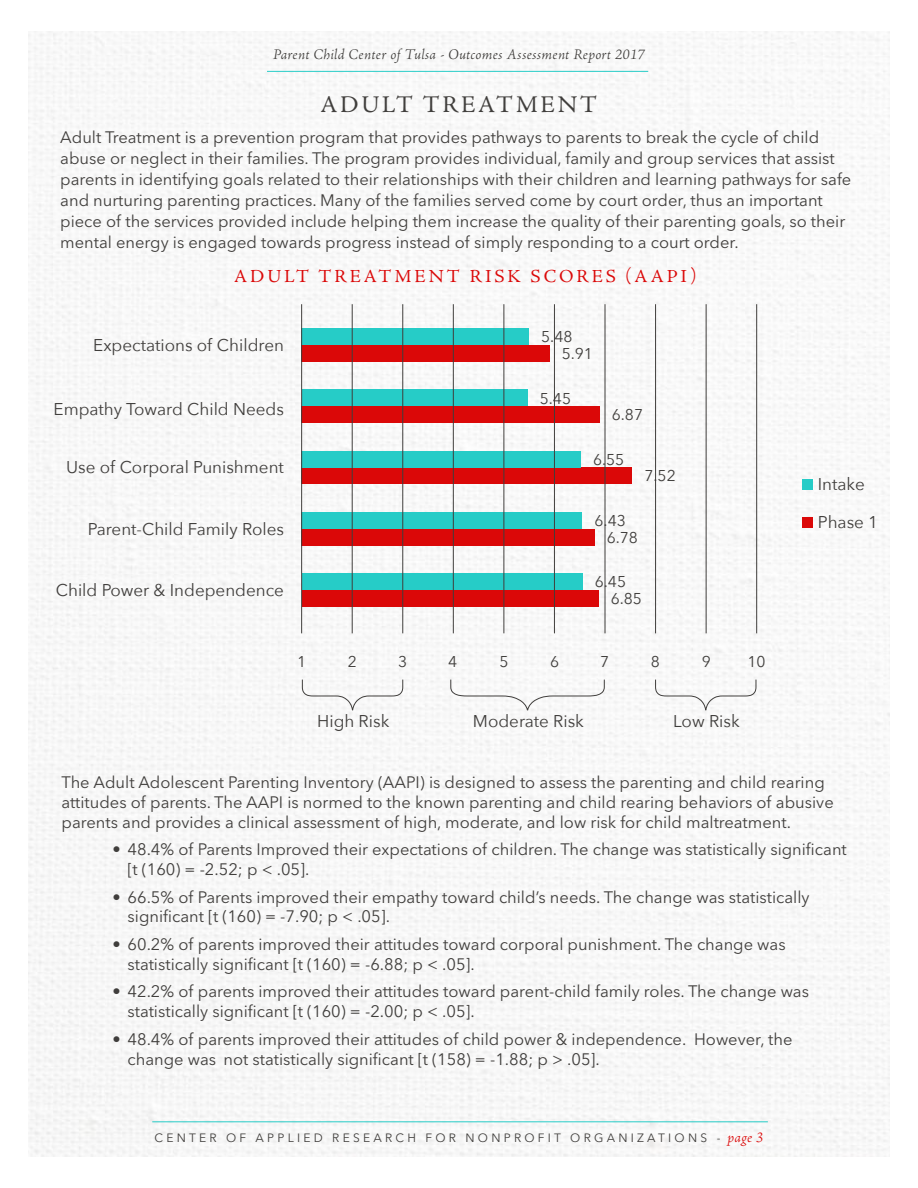
<style>
.page{position:relative;width:918px;height:1188px;background:#fff}
.page>*{position:absolute;margin:0;border:0;box-sizing:border-box;transform-origin:0 0}
.t1{font:24px "Adobe Jenson Pro";letter-spacing:.115em;color:#403e3c}
.t2{font:18.45px "Adobe Jenson Pro";letter-spacing:.165em;color:#db0808}
.t3{font:17.1px "Avenir Next";color:#403e3c}
.t4{font:16.5px/19.8px "Avenir Next LT Pro";color:#403e3c}
.t5{font:15.6px/17.1px "Avenir Next";color:#403e3c}
.t6{font:italic 300 15px "Adobe Jenson Pro";letter-spacing:.015em;color:#403e3c}
.t7{font:12px "Avenir Next LT Pro";letter-spacing:.27em;color:#403e3c}
.s1{font-family:"Adobe Jenson Pro";font-weight:300;font-style:italic;font-size:15px;color:#db0808}
</style>
<div class="page">
<img style="left:28px;top:32px;width:862px;height:1124px">
<hr style="left:267px;top:71px;width:381px;height:1px;background:#26ccc7">
<hr style="left:152px;top:1121px;width:616px;height:1px;background:#26ccc7">
<div style="left:301px;top:345px;width:248px;height:17px;background:#db0808"></div>
<div style="left:301px;top:406px;width:299px;height:17px;background:#db0808"></div>
<div style="left:301px;top:529px;width:294px;height:17px;background:#db0808"></div>
<div style="left:301px;top:468px;width:331px;height:16px;background:#db0808"></div>
<div style="left:302px;top:590px;width:297px;height:17px;background:#db0808"></div>
<div style="left:301px;top:328px;width:228px;height:17px;background:#26ccc7"></div>
<div style="left:302px;top:390px;width:226px;height:16px;background:#26ccc7"></div>
<div style="left:301px;top:512px;width:281px;height:17px;background:#26ccc7"></div>
<div style="left:301px;top:451px;width:280px;height:17px;background:#26ccc7"></div>
<div style="left:302px;top:573px;width:280px;height:17px;background:#26ccc7"></div>
<hr style="left:301px;top:304px;width:1px;height:329px;background:#403e3c">
<hr style="left:352px;top:304px;width:1px;height:329px;background:#403e3c">
<hr style="left:402px;top:304px;width:1px;height:329px;background:#403e3c">
<hr style="left:453px;top:304px;width:1px;height:329px;background:#403e3c">
<hr style="left:504px;top:304px;width:1px;height:329px;background:#403e3c">
<hr style="left:554px;top:304px;width:1px;height:329px;background:#403e3c">
<hr style="left:605px;top:304px;width:1px;height:329px;background:#403e3c">
<hr style="left:655px;top:304px;width:1px;height:329px;background:#403e3c">
<hr style="left:706px;top:304px;width:1px;height:329px;background:#403e3c">
<hr style="left:756px;top:304px;width:1px;height:329px;background:#403e3c">
<div style="left:802px;top:479px;width:11px;height:10px;background:#26ccc7"></div>
<div style="left:802px;top:517px;width:11px;height:10px;background:#db0808"></div>
<svg style="left:302px;top:679px;width:101px;height:32px"></svg>
<svg style="left:450px;top:679px;width:155px;height:32px"></svg>
<svg style="left:655px;top:679px;width:102px;height:32px"></svg>
<p class="t6" style="left:273px;top:46px;width:373px">Parent Child Center of Tulsa - Outcomes Assessment Report 2017</p>
<h1 class="t1" style="left:321px;top:91px;width:278px">ADULT TREATMENT</h1>
<p class="t4" style="left:60px;top:127px;width:793px;line-height:21px">Adult Treatment is a prevention program that provides pathways to parents to break the cycle of child abuse or neglect in their families. The program provides individual, family and group services that assist parents in identifying goals related to their relationships with their children and learning pathways for safe and nurturing parenting practices. Many of the families served come by court order, thus an important piece of the services provided include helping them increase the quality of their parenting goals, so their mental energy is engaged towards progress instead of simply responding to a court order.</p>
<p class="t2" style="left:234px;top:266px;width:464px">ADULT TREATMENT RISK SCORES (AAPI)</p>
<p class="t3" style="left:93px;top:330px;width:192px">Expectations of Children</p>
<p class="t3" style="left:54px;top:395px;width:232px">Empathy Toward Child Needs</p>
<p class="t3" style="left:66px;top:453px;width:219px">Use of Corporal Punishment</p>
<p class="t3" style="left:88px;top:514px;width:198px">Parent-Child Family Roles</p>
<p class="t3" style="left:56px;top:575px;width:230px">Child Power &amp; Independence</p>
<p class="t5" style="left:562px;top:327px;width:33px;text-indent:-20px">5.48<br>5.91</p>
<p class="t5" style="left:540px;top:390px;width:33px">5.45</p>
<p class="t5" style="left:612px;top:405px;width:33px">6.87</p>
<p class="t5" style="left:593px;top:450px;width:33px">6.55</p>
<p class="t5" style="left:645px;top:467px;width:33px">7.52</p>
<p class="t5" style="left:595px;top:512px;width:33px">6.43</p>
<p class="t5" style="left:607px;top:528px;width:33px">6.78</p>
<p class="t5" style="left:595px;top:573px;width:33px">6.45</p>
<p class="t5" style="left:611px;top:590px;width:33px">6.85</p>
<p class="t5" style="left:297px;top:652px;width:11px">1</p>
<p class="t5" style="left:348px;top:652px;width:11px">2</p>
<p class="t5" style="left:398px;top:652px;width:11px">3</p>
<p class="t5" style="left:448px;top:652px;width:11px">4</p>
<p class="t5" style="left:499px;top:652px;width:11px">5</p>
<p class="t5" style="left:550px;top:652px;width:11px">6</p>
<p class="t5" style="left:600px;top:652px;width:11px">7</p>
<p class="t5" style="left:651px;top:652px;width:11px">8</p>
<p class="t5" style="left:702px;top:652px;width:11px">9</p>
<p class="t5" style="left:747px;top:652px;width:20px">10</p>
<p class="t3" style="left:317px;top:707px;width:74px">High Risk</p>
<p class="t3" style="left:473px;top:707px;width:113px">Moderate Risk</p>
<p class="t3" style="left:673px;top:707px;width:68px">Low Risk</p>
<p class="t3" style="left:818px;top:470px;width:48px">Intake</p>
<p class="t3" style="left:818px;top:508px;width:62px">Phase 1</p>
<p class="t4" style="left:62px;top:772px;width:774px">The Adult Adolescent Parenting Inventory (AAPI) is designed to assess the parenting and child rearing attitudes of parents. The AAPI is normed to the known parenting and child rearing behaviors of abusive parents and provides a clinical assessment of high, moderate, and low risk for child maltreatment.</p>
<p class="t4" style="left:128px;top:839px;width:721px;text-indent:-15px">• 48.4% of Parents Improved their expectations of children. The change was statistically significant [t (160) = -2.52; p &lt; .05].</p>
<p class="t4" style="left:128px;top:887px;width:684px;text-indent:-15px">• 66.5% of Parents improved their empathy toward child’s needs. The change was statistically significant [t (160) = -7.90; p &lt; .05].</p>
<p class="t4" style="left:128px;top:934px;width:660px;text-indent:-15px">• 60.2% of parents improved their attitudes toward corporal punishment. The change was statistically significant [t (160) = -6.88; p &lt; .05].</p>
<p class="t4" style="left:128px;top:982px;width:683px;text-indent:-15px">• 42.2% of parents improved their attitudes toward parent-child family roles. The change was statistically significant [t (160) = -2.00; p &lt; .05].</p>
<p class="t4" style="left:128px;top:1029px;width:667px;text-indent:-15px">• 48.4% of parents improved their attitudes of child power &amp; independence. However, the change was not statistically significant [t (158) = -1.88; p &gt; .05].</p>
<p class="t7" style="left:154px;top:1130px;width:611px">CENTER OF APPLIED RESEARCH FOR NONPROFIT ORGANIZATIONS - <span class="s1">page 3</span></p>
</div>
